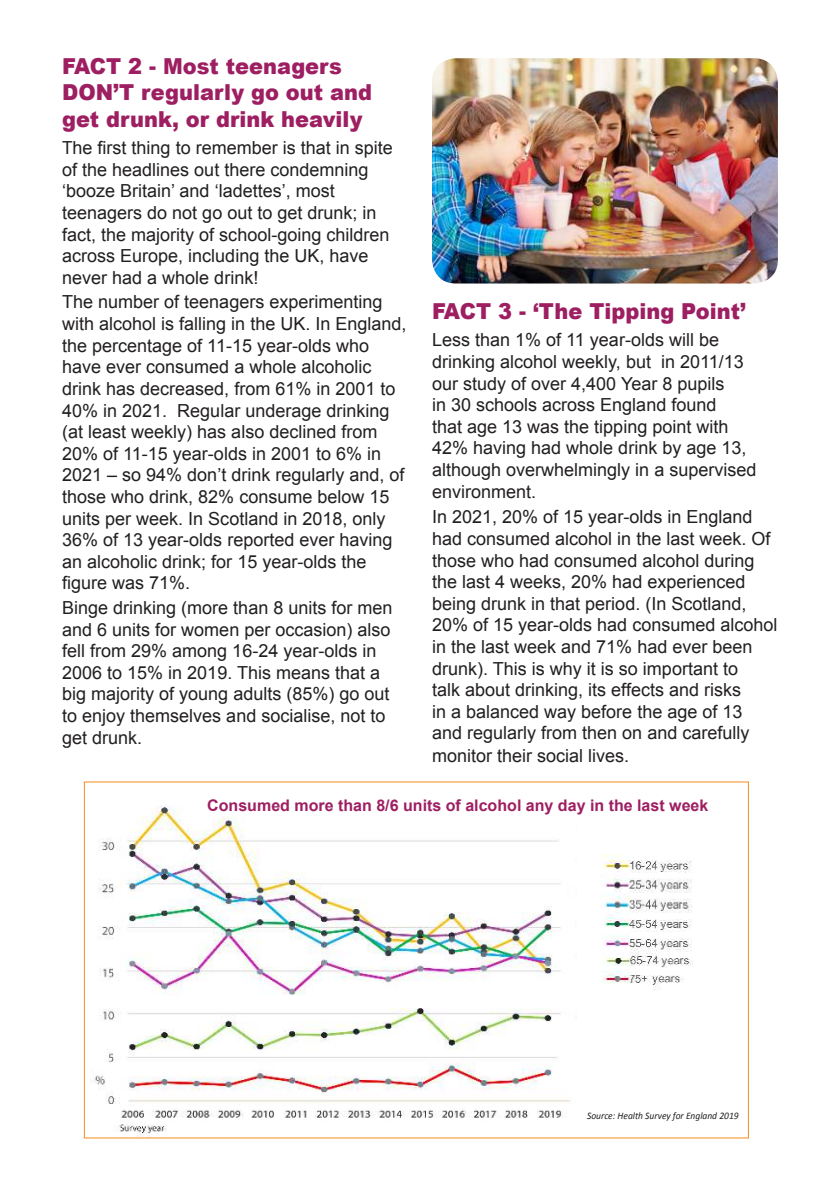
<style>
.page{position:relative;width:840px;height:1191px;background:#fff}
.page>*{position:absolute;margin:0;border:0;box-sizing:border-box;transform-origin:0 0}
.t1{font:900 22px/26.4px "Arial";color:#9e1e62;scale:.95 1}
.t2{font:18px/21.6px "Arial";color:#221f1f}
.t3{font:18px/21.6px "Arial";color:#221f1f;scale:.95 1}
.t4{font:700 16px "Arial";color:#9e1e62}
.t5{font:italic 10px "Calibri";color:#221f1f;scale:.95 1}
</style>
<div class="page">
<img style="left:432px;top:58px;width:345px;height:225px">
<img style="left:90px;top:805px;width:486px;height:334px">
<img style="left:600px;top:854px;width:92px;height:19px">
<img style="left:605px;top:878px;width:87px;height:15px">
<img style="left:600px;top:895px;width:92px;height:18px">
<img style="left:603px;top:913px;width:89px;height:19px">
<img style="left:604px;top:935px;width:89px;height:56px">
<img style="left:603px;top:953px;width:89px;height:33px">
<div style="left:189px;top:799px;width:537px;height:16px;background:#fff"></div>
<p class="t1" style="left:62px;top:55px;width:327px">FACT 2 - Most teenagers<br>DON’T regularly go out and get drunk, or drink heavily</p>
<p class="t3" style="left:62px;top:139px;width:349px">The 昀椀rst thing to remember is that in spite of the headlines out there condemning ‘booze Britain’ and ‘ladettes’, most teenagers do not go out to get drunk; in fact, the majority of school-going children across Europe, including the UK, have never had a whole drink!</p>
<p class="t2" style="left:62px;top:293px;width:346px">The number of teenagers experimenting with alcohol is falling in the UK. In England, the percentage of 11-15 year-olds who have ever consumed a whole alcoholic drink has decreased, from 61% in 2001 to 40% in 2021. Regular underage drinking (at least weekly) has also declined from 20% of 11-15 year-olds in 2001 to 6% in 2021 – so 94% don’t drink regularly and, of those who drink, 82% consume below 15 units per week. In Scotland in 2018, only 36% of 13 year-olds reported ever having an alcoholic drink; for 15 year-olds the<br>昀椀gure was 71%.</p>
<p class="t2" style="left:62px;top:598px;width:332px">Binge drinking (more than 8 units for men and 6 units for women per occasion) also fell from 29% among 16-24 year-olds in 2006 to 15% in 2019. This means that a big majority of young adults (85%) go out to enjoy themselves and socialise, not to get drunk.</p>
<p class="t1" style="left:432px;top:300px;width:331px">FACT 3 - ‘The Tipping Point’</p>
<p class="t2" style="left:432px;top:331px;width:326px">Less than 1% of 11 year-olds will be drinking alcohol weekly, but in 2011/13 our study of over 4,400 Year 8 pupils<br>in 30 schools across England found<br>that age 13 was the tipping point with 42% having had whole drink by age 13, although overwhelmingly in a supervised environment.</p>
<p class="t2" style="left:432px;top:508px;width:347px">In 2021, 20% of 15 year-olds in England had consumed alcohol in the last week. Of those who had consumed alcohol during the last 4 weeks, 20% had experienced being drunk in that period. (In Scotland, 20% of 15 year-olds had consumed alcohol in the last week and 71% had ever been drunk). This is why it is so important to<br>talk about drinking, its effects and risks<br>in a balanced way before the age of 13<br>and regularly from then on and carefully monitor their social lives.</p>
<p class="t4" style="left:207px;top:799px;width:502px">Consumed more than 8/6 units of alcohol any day in the last week</p>
<p class="t5" style="left:586px;top:1108px;width:161px">Source: Health Survey for England 2019</p>
</div>
